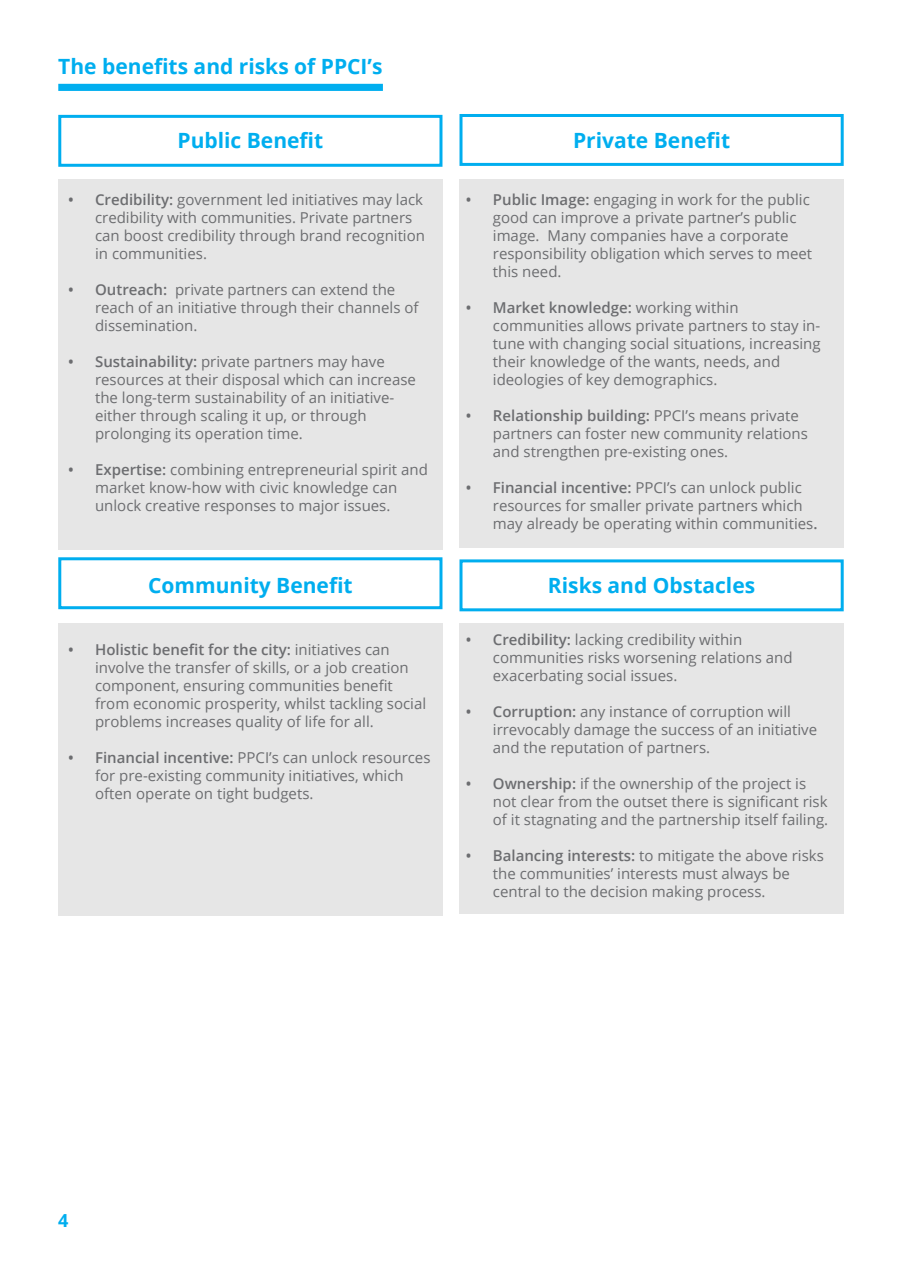
<style>
.page{position:relative;width:902px;height:1272px;background:#fff}
.page>*{position:absolute;margin:0;border:0;box-sizing:border-box;transform-origin:0 0}
.t1{font:700 21px "Open Sans";color:#00aeef}
.t2{font:700 18px "Open Sans";color:#00aeef}
.t3{font:15px/18px "Open Sans";color:#6c6d70}
.s1{font-weight:600}
</style>
<div class="page">
<div style="left:58px;top:557px;width:384px;height:52px;border:3px solid #00aeef"></div>
<div style="left:58px;top:623px;width:384px;height:292px;background:#e6e6e6"></div>
<div style="left:459px;top:623px;width:384px;height:290px;background:#e6e6e6"></div>
<div style="left:459px;top:559px;width:384px;height:52px;border:3px solid #00aeef"></div>
<div style="left:459px;top:114px;width:384px;height:52px;border:3px solid #00aeef"></div>
<div style="left:58px;top:115px;width:384px;height:52px;border:3px solid #00aeef"></div>
<div style="left:58px;top:84px;width:325px;height:7px;background:#00aeef"></div>
<div style="left:58px;top:179px;width:384px;height:370px;background:#e6e6e6"></div>
<div style="left:459px;top:179px;width:384px;height:368px;background:#e6e6e6"></div>
<p class="t1" style="left:58px;top:52px;width:326px">The benefits and risks of PPCI’s</p>
<p class="t1" style="left:177px;top:125px;width:147px">Public Benefit</p>
<p class="t1" style="left:573px;top:125px;width:159px">Private Benefit</p>
<p class="t3" style="left:95px;top:190px;width:331px;text-indent:-27px"><span class="s1">• Credibility:</span> government led initiatives may lack credibility with communities. Private partners can boost credibility through brand recognition in communities.</p>
<p class="t3" style="left:95px;top:280px;width:325px;text-indent:-27px"><span class="s1">• Outreach:</span> private partners can extend the reach of an initiative through their channels of dissemination.</p>
<p class="t3" style="left:95px;top:352px;width:322px;text-indent:-27px"><span class="s1">• Sustainability:</span> private partners may have resources at their disposal which can increase the long-term sustainability of an initiative&shy;either through scaling it up, or through prolonging its operation time.</p>
<p class="t3" style="left:95px;top:460px;width:334px;text-indent:-27px"><span class="s1">• Expertise:</span> combining entrepreneurial spirit and market know-how with civic knowledge can unlock creative responses to major issues.</p>
<p class="t1" style="left:148px;top:570px;width:206px">Community Benefit</p>
<p class="t3" style="left:95px;top:640px;width:332px;text-indent:-27px"><span class="s1">• Holistic benefit for the city:</span> initiatives can involve the transfer of skills, or a job creation component, ensuring communities benefit from economic prosperity, whilst tackling social problems increases quality of life for all.</p>
<p class="t3" style="left:95px;top:748px;width:337px;text-indent:-27px"><span class="s1">• Financial incentive:</span> PPCI’s can unlock resources for pre-existing community initiatives, which often operate on tight budgets.</p>
<p class="t3" style="left:493px;top:190px;width:321px;text-indent:-27px"><span class="s1">• Public Image:</span> engaging in work for the public good can improve a private partner’s public image. Many companies have a corporate responsibility obligation which serves to meet this need.</p>
<p class="t3" style="left:493px;top:298px;width:329px;text-indent:-27px"><span class="s1">• Market knowledge:</span> working within communities allows private partners to stay in&shy;tune with changing social situations, increasing their knowledge of the wants, needs, and ideologies of key demographics.</p>
<p class="t3" style="left:493px;top:406px;width:316px;text-indent:-27px"><span class="s1">• Relationship building:</span> PPCI’s means private partners can foster new community relations and strengthen pre-existing ones.</p>
<p class="t3" style="left:493px;top:478px;width:326px;text-indent:-27px"><span class="s1">• Financial incentive:</span> PPCI’s can unlock public resources for smaller private partners which may already be operating within communities<span class="s1">.</span></p>
<p class="t1" style="left:548px;top:570px;width:209px">Risks and Obstacles</p>
<p class="t3" style="left:493px;top:630px;width:301px;text-indent:-27px"><span class="s1">• Credibility:</span> lacking credibility within communities risks worsening relations and exacerbating social issues.</p>
<p class="t3" style="left:493px;top:702px;width:326px;text-indent:-27px"><span class="s1">• Corruption:</span> any instance of corruption will irrevocably damage the success of an initiative and the reputation of partners.</p>
<p class="t3" style="left:493px;top:774px;width:337px;text-indent:-27px"><span class="s1">• Ownership:</span> if the ownership of the project is not clear from the outset there is significant risk of it stagnating and the partnership itself failing.</p>
<p class="t3" style="left:493px;top:846px;width:332px;text-indent:-27px"><span class="s1">• Balancing interests:</span> to mitigate the above risks the communities’ interests must always be central to the decision making process.</p>
<p class="t2" style="left:58px;top:1208px;width:12px">4</p>
</div>
